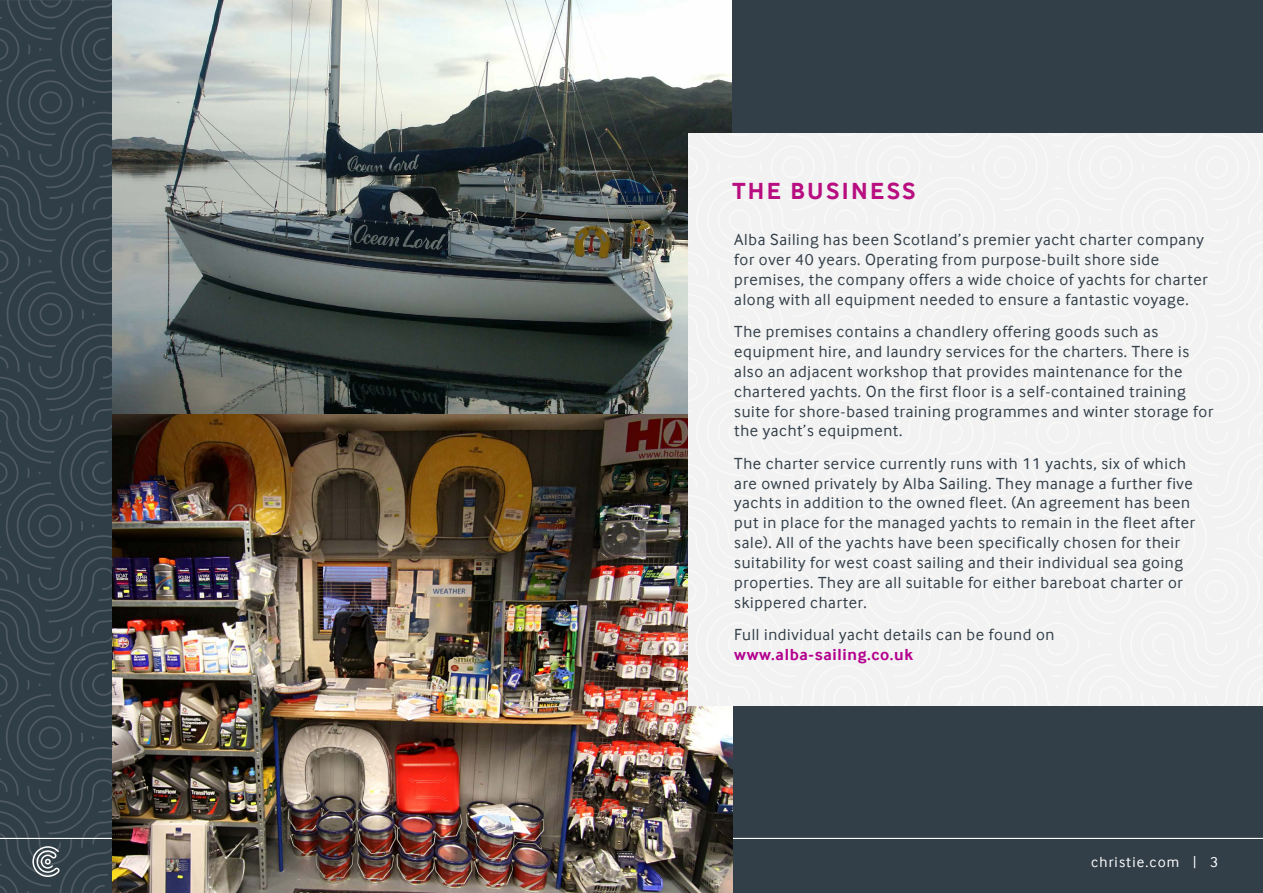
<style>
.page{position:relative;width:1263px;height:893px;background:#fff}
.page>*{position:absolute;margin:0;border:0;box-sizing:border-box;transform-origin:0 0}
.t1{font:700 24px "Inter Face";letter-spacing:.1em;color:#b80e80}
.t2{font:16.5px/19.8px "Inter Face";letter-spacing:.04em;color:#323e48}
.t3{font:700 16.5px "Inter Face";letter-spacing:.04em;color:#b4008e}
.t4{font:15px "Inter Face";letter-spacing:.075em;color:#fff}
</style>
<div class="page">
<img style="left:0;top:0;width:113px;height:893px">
<div style="left:113px;top:0;width:1150px;height:893px;background:#323e48"></div>
<svg style="left:32px;top:846px;width:28px;height:31px"></svg>
<hr style="left:0;top:838px;width:1263px;height:1px;background:#fff">
<img style="left:113px;top:0;width:619px;height:893px">
<div style="left:689px;top:134px;width:574px;height:572px;background:#f2f2f2"></div>
<h1 class="t1" style="left:732px;top:177px;width:185px">THE BUSINESS</h1>
<p class="t2" style="left:734px;top:230px;width:475px">Alba Sailing has been Scotland’s premier yacht charter company for over 40 years. Operating from purpose-built shore side premises, the company offers a wide choice of yachts for charter along with all equipment needed to ensure a fantastic voyage.</p>
<p class="t2" style="left:734px;top:322px;width:480px">The premises contains a chandlery offering goods such as equipment hire, and laundry services for the charters. There is also an adjacent workshop that provides maintenance for the chartered yachts. On the first floor is a self-contained training suite for shore-based training programmes and winter storage for the yacht’s equipment.</p>
<p class="t2" style="left:734px;top:453px;width:462px">The charter service currently runs with 11 yachts, six of which are owned privately by Alba Sailing. They manage a further five yachts in addition to the owned fleet. (An agreement has been put in place for the managed yachts to remain in the fleet after sale). All of the yachts have been specifically chosen for their suitability for west coast sailing and their individual sea going properties. They are all suitable for either bareboat charter or skippered charter.</p>
<p class="t2" style="left:734px;top:625px;width:322px">Full individual yacht details can be found on</p>
<p class="t3" style="left:734px;top:645px;width:180px">www.alba-sailing.co.uk</p>
<p class="t4" style="left:1091px;top:853px;width:129px">christie.com | 3</p>
</div>
